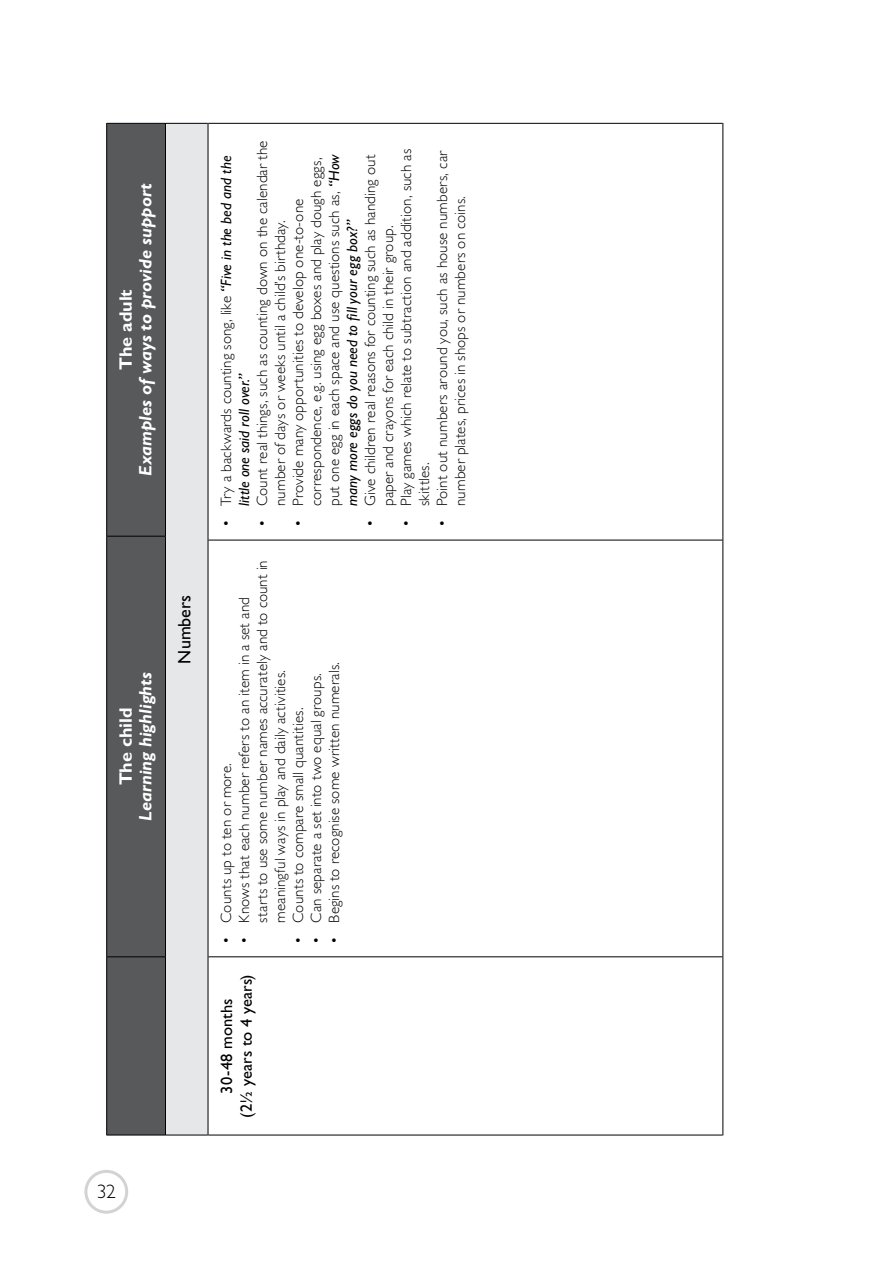
<style>
.page{position:relative;width:893px;height:1263px;background:#fff}
.page>*{position:absolute;margin:0;border:0;box-sizing:border-box;transform-origin:0 0}
.t1{font:300 19.5px "Gill Sans Std";color:#000}
.t2{font:italic 700 18px "Gill Sans Std";color:#fff}
.t3{font:700 18px "Gill Sans Std";color:#fff}
.t4{font:18px "Gill Sans Std";color:#000}
.t5{font:16.5px/19.8px "Gill Sans Std";letter-spacing:.005em;color:#000;text-align:center}
.t6{font:300 15px/18px "Gill Sans Std";letter-spacing:.005em;color:#000}
.t7{font:italic 15px/18px "Gill Sans Std";letter-spacing:.005em;color:#000}
.s1{font-weight:400;font-style:italic}
.s2{font-weight:300;font-style:normal}
</style>
<div class="page">
<div style="left:84px;top:1170px;width:44px;height:44px;border:3px solid #d1d3d4;border-radius:50%"></div>
<div style="left:107px;top:124px;width:58px;height:1011px;background:#58595b"></div>
<div style="left:165px;top:123px;width:43px;height:1012px;background:#e6e7e8"></div>
<hr style="left:107px;top:956px;width:58px;height:1px;background:#000">
<hr style="left:107px;top:536px;width:58px;height:1px;background:#000">
<hr style="left:165px;top:957px;width:1px;height:178px;background:#000">
<hr style="left:165px;top:540px;width:1px;height:417px;background:#000">
<hr style="left:165px;top:123px;width:1px;height:413px;background:#000">
<hr style="left:208px;top:957px;width:1px;height:178px;background:#000">
<hr style="left:208px;top:540px;width:1px;height:417px;background:#000">
<hr style="left:208px;top:956px;width:514px;height:1px;background:#000">
<hr style="left:208px;top:540px;width:514px;height:1px;background:#000">
<hr style="left:208px;top:123px;width:1px;height:413px;background:#000">
<hr style="left:722px;top:957px;width:1px;height:178px;background:#000">
<hr style="left:722px;top:540px;width:1px;height:417px;background:#000">
<hr style="left:722px;top:123px;width:1px;height:413px;background:#000">
<hr style="left:106px;top:957px;width:1px;height:178px;background:#000">
<hr style="left:107px;top:1135px;width:58px;height:1px;background:#000">
<hr style="left:106px;top:540px;width:1px;height:417px;background:#000">
<hr style="left:106px;top:123px;width:1px;height:413px;background:#000">
<hr style="left:107px;top:123px;width:58px;height:1px;background:#000">
<hr style="left:166px;top:1135px;width:42px;height:1px;background:#000">
<hr style="left:166px;top:123px;width:42px;height:1px;background:#000">
<hr style="left:208px;top:1135px;width:514px;height:1px;background:#000">
<hr style="left:208px;top:123px;width:514px;height:1px;background:#000">
<p class="t2" style="left:135px;top:476px;width:295px;rotate:-90deg">Examples of ways to provide support</p>
<p class="t3" style="left:115px;top:370px;width:82px;rotate:-90deg">The adult</p>
<p class="t2" style="left:135px;top:821px;width:150px;rotate:-90deg">Learning highlights</p>
<p class="t3" style="left:115px;top:785px;width:79px;rotate:-90deg">The child</p>
<p class="t4" style="left:174px;top:663px;width:70px;rotate:-90deg">Numbers</p>
<h1 class="t1" style="left:97px;top:1180px;width:21px">32</h1>
<p class="t6" style="left:253px;top:506px;width:367px;text-indent:-21px;rotate:-90deg">• Count real things, such as counting down on the calendar the number of days or weeks until a child’s birthday.</p>
<p class="t6" style="left:289px;top:506px;width:354px;text-indent:-21px;rotate:-90deg">• Provide many opportunities to develop one-to-one correspondence, e.g. using egg boxes and play dough eggs, put one egg in each space and use questions such as, <span class="s1">“How many more eggs do you need to fill your egg box?”</span></p>
<p class="t6" style="left:361px;top:506px;width:353px;text-indent:-21px;rotate:-90deg">• Give children real reasons for counting such as handing out paper and crayons for each child in their group.</p>
<p class="t6" style="left:397px;top:506px;width:359px;text-indent:-21px;rotate:-90deg">• Play games which relate to subtraction and addition, such as skittles.</p>
<p class="t6" style="left:433px;top:506px;width:357px;text-indent:-21px;rotate:-90deg">• Point out numbers around you, such as house numbers, car number plates, prices in shops or numbers on coins.</p>
<p class="t7" style="left:217px;top:506px;width:352px;text-indent:-21px;rotate:-90deg"><span class="s2">• Try a backwards counting song, like</span> “Five in the bed and the little one said roll over.”</p>
<p class="t6" style="left:235px;top:923px;width:364px;text-indent:-21px;rotate:-90deg">• Knows that each number refers to an item in a set and starts to use some number names accurately and to count in meaningful ways in play and daily activities.</p>
<p class="t6" style="left:307px;top:944px;width:272px;rotate:-90deg">• Can separate a set into two equal groups.</p>
<p class="t6" style="left:325px;top:944px;width:283px;rotate:-90deg">• Begins to recognise some written numerals.</p>
<p class="t6" style="left:289px;top:944px;width:238px;rotate:-90deg">• Counts to compare small quantities.</p>
<p class="t6" style="left:217px;top:944px;width:182px;rotate:-90deg">• Counts up to ten or more.</p>
<p class="t5" style="left:217px;top:1117px;width:145px;rotate:-90deg">30-48 months<br>(2½ years to 4 years)</p>
</div>
